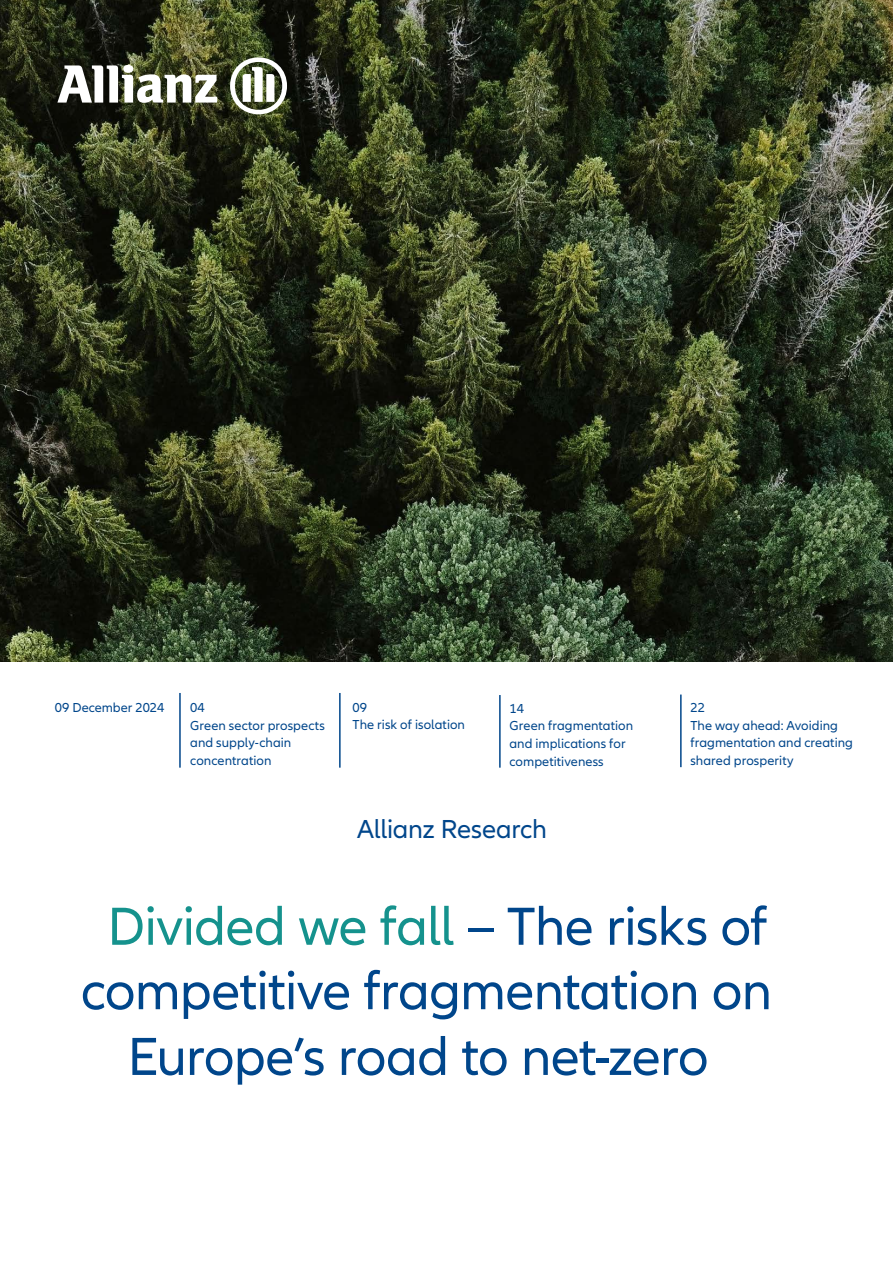
<style>
.page{position:relative;width:893px;height:1263px;background:#fff}
.page>*{position:absolute;margin:0;border:0;box-sizing:border-box;transform-origin:0 0}
.t1{font:55.5px/65.7px "Allianz Neo";letter-spacing:-.015em;color:#00468b;text-align:center}
.t2{font:55.5px "Allianz Neo";letter-spacing:-.015em;color:#15928d}
.t3{font:27px "Allianz Neo";letter-spacing:-.01em;color:#00468b}
.t4{font:13.5px/17.5px "Allianz Neo";letter-spacing:.005em;color:#00468b}
.s1{color:#00468b}
</style>
<div class="page">
<img style="left:0;top:0;width:893px;height:662px">
<hr style="left:179px;top:693px;width:2px;height:75px;background:#00468b">
<svg style="left:57px;top:65px;width:160px;height:38px"></svg>
<svg style="left:230px;top:57px;width:57px;height:57px"></svg>
<hr style="left:499px;top:695px;width:2px;height:73px;background:#00468b">
<hr style="left:339px;top:693px;width:2px;height:75px;background:#00468b">
<hr style="left:680px;top:694px;width:2px;height:73px;background:#00468b">
<p class="t4" style="left:55px;top:699px;width:111px">09 December 2024</p>
<p class="t4" style="left:190px;top:699px;width:136px">04<br>Green sector prospects and supply-chain concentration</p>
<p class="t4" style="left:353px;top:699px;width:114px">09<br>The risk of isolation</p>
<p class="t4" style="left:509px;top:700px;width:125px">14<br>Green fragmentation and implications for competitiveness</p>
<h2 class="t3" style="left:357px;top:813px;width:191px">Allianz Research</h2>
<p class="t4" style="left:690px;top:699px;width:164px">22<br>The way ahead: Avoiding fragmentation and creating shared prosperity</p>
<h1 class="t2" style="left:107px;top:895px;width:662px">Divided we fall <span class="s1">– The risks of</span></h1>
<h1 class="t1" style="left:81px;top:959px;width:693px">competitive fragmentation on<br>Europe’s road to net-zero</h1>
</div>
